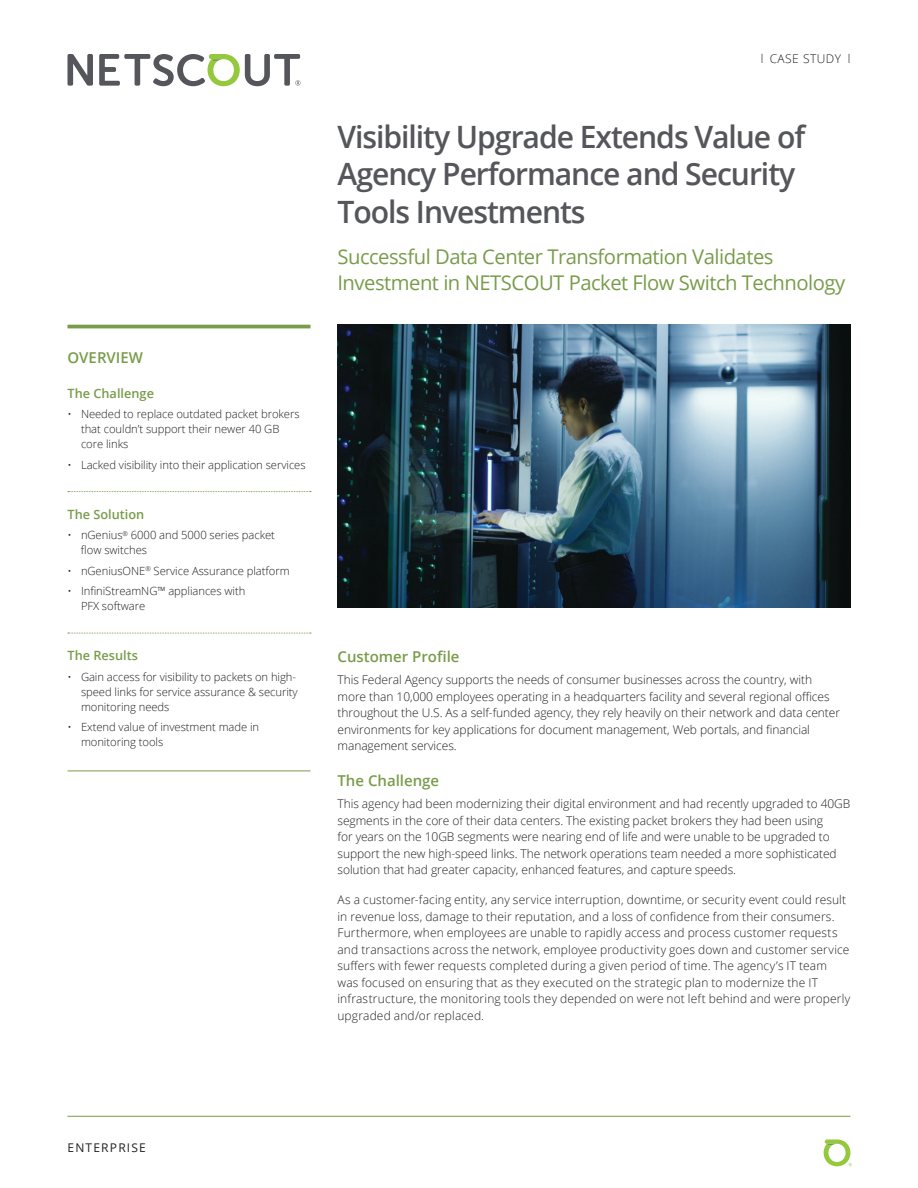
<style>
.page{position:relative;width:918px;height:1188px;background:#fff}
.page>*{position:absolute;margin:0;border:0;box-sizing:border-box;transform-origin:0 0}
.Document_Title{font:600 30.75px/37.5px "Open Sans";letter-spacing:-.035em;color:#55565b}
.Subtitle{font:20.25px/25.5px "Open Sans";letter-spacing:-.025em;color:#789c4a}
.Body{font:600 15px "Open Sans";color:#789c4a}
.Level_1_-_Section_He{font:600 15px "Open Sans";color:#789c4a}
.Level_2_-_Heading{font:600 12.75px "Open Sans";color:#789c4a}
.Body-2{font:300 12px/16.5px "Open Sans";letter-spacing:-.005em;color:#231f20}
.Body-3{font:300 12px "Open Sans";letter-spacing:.04em;color:#231f20}
.t1{font:12px "Open Sans";letter-spacing:.1em;color:#231f20}
.t2{font:300 11.25px/15px "Open Sans";letter-spacing:-.005em;color:#231f20}
</style>
<div class="page">
<svg style="left:68px;top:54px;width:25px;height:32px"></svg>
<svg style="left:99px;top:54px;width:201px;height:32px"></svg>
<hr style="left:68px;top:1116px;width:782px;height:1px;background:#789c4a">
<svg style="left:824px;top:1139px;width:28px;height:27px"></svg>
<img style="left:338px;top:324px;width:512px;height:284px">
<hr style="left:68px;top:325px;width:242px;height:3px;background:#789c4a">
<svg style="left:68px;top:491px;width:243px;height:1px"></svg>
<svg style="left:68px;top:633px;width:243px;height:1px"></svg>
<hr style="left:68px;top:771px;width:242px;height:1px;background:#789c4a">
<p class="Level_1_-_Section_He" style="left:68px;top:347px;width:77px">OVERVIEW</p>
<p class="Level_2_-_Heading" style="left:68px;top:385px;width:88px">The Challenge</p>
<p class="t2" style="left:81px;top:406px;width:220px;text-indent:-14px">• Needed to replace outdated packet brokers that couldn’t support their newer 40 GB core links</p>
<p class="t2" style="left:68px;top:457px;width:240px">• Lacked visibility into their application services</p>
<p class="Level_2_-_Heading" style="left:68px;top:506px;width:78px">The Solution</p>
<p class="t2" style="left:81px;top:527px;width:195px;text-indent:-13px">• nGenius<sup>®</sup> 6000 and 5000 series packet flow switches</p>
<p class="t2" style="left:68px;top:563px;width:224px">• nGeniusONE<sup>®</sup> Service Assurance platform</p>
<p class="t2" style="left:81px;top:583px;width:166px;text-indent:-14px">• InfiniStreamNG™ appliances with<br>PFX software</p>
<p class="Level_2_-_Heading" style="left:68px;top:647px;width:72px">The Results</p>
<p class="t2" style="left:81px;top:669px;width:218px;text-indent:-14px">• Gain access for visibility to packets on high&shy;speed links for service assurance &amp; security monitoring needs</p>
<p class="t2" style="left:81px;top:719px;width:180px;text-indent:-14px">• Extend value of investment made in monitoring tools</p>
<p class="Body-3" style="left:761px;top:51px;width:91px">l CASE STUDY l</p>
<p class="Document_Title" style="left:338px;top:117px;width:469px">Visibility Upgrade Extends Value of<br>Agency Performance and Security<br>Tools Investments</p>
<p class="Subtitle" style="left:338px;top:244px;width:509px">Successful Data Center Transformation Validates<br>Investment in NETSCOUT Packet Flow Switch Technology</p>
<p class="Body" style="left:338px;top:646px;width:124px">Customer Profile</p>
<p class="Body-2" style="left:337px;top:671px;width:504px">This Federal Agency supports the needs of consumer businesses across the country, with more than 10,000 employees operating in a headquarters facility and several regional offices throughout the U.S. As a self-funded agency, they rely heavily on their network and data center environments for key applications for document management, Web portals, and financial management services.</p>
<p class="Body" style="left:338px;top:771px;width:103px">The Challenge</p>
<p class="Body-2" style="left:338px;top:795px;width:514px">This agency had been modernizing their digital environment and had recently upgraded to 40GB segments in the core of their data centers. The existing packet brokers they had been using<br>for years on the 10GB segments were nearing end of life and were unable to be upgraded to support the new high-speed links. The network operations team needed a more sophisticated solution that had greater capacity, enhanced features, and capture speeds.</p>
<p class="Body-2" style="left:337px;top:891px;width:514px">As a customer-facing entity, any service interruption, downtime, or security event could result in revenue loss, damage to their reputation, and a loss of confidence from their consumers.<br>Furthermore, when employees are unable to rapidly access and process customer requests and transactions across the network, employee productivity goes down and customer service suffers with fewer requests completed during a given period of time. The agency’s IT team was focused on ensuring that as they executed on the strategic plan to modernize the IT infrastructure, the monitoring tools they depended on were not left behind and were properly upgraded and/or replaced.</p>
<p class="t1" style="left:68px;top:1139px;width:80px">ENTERPRISE</p>
</div>
